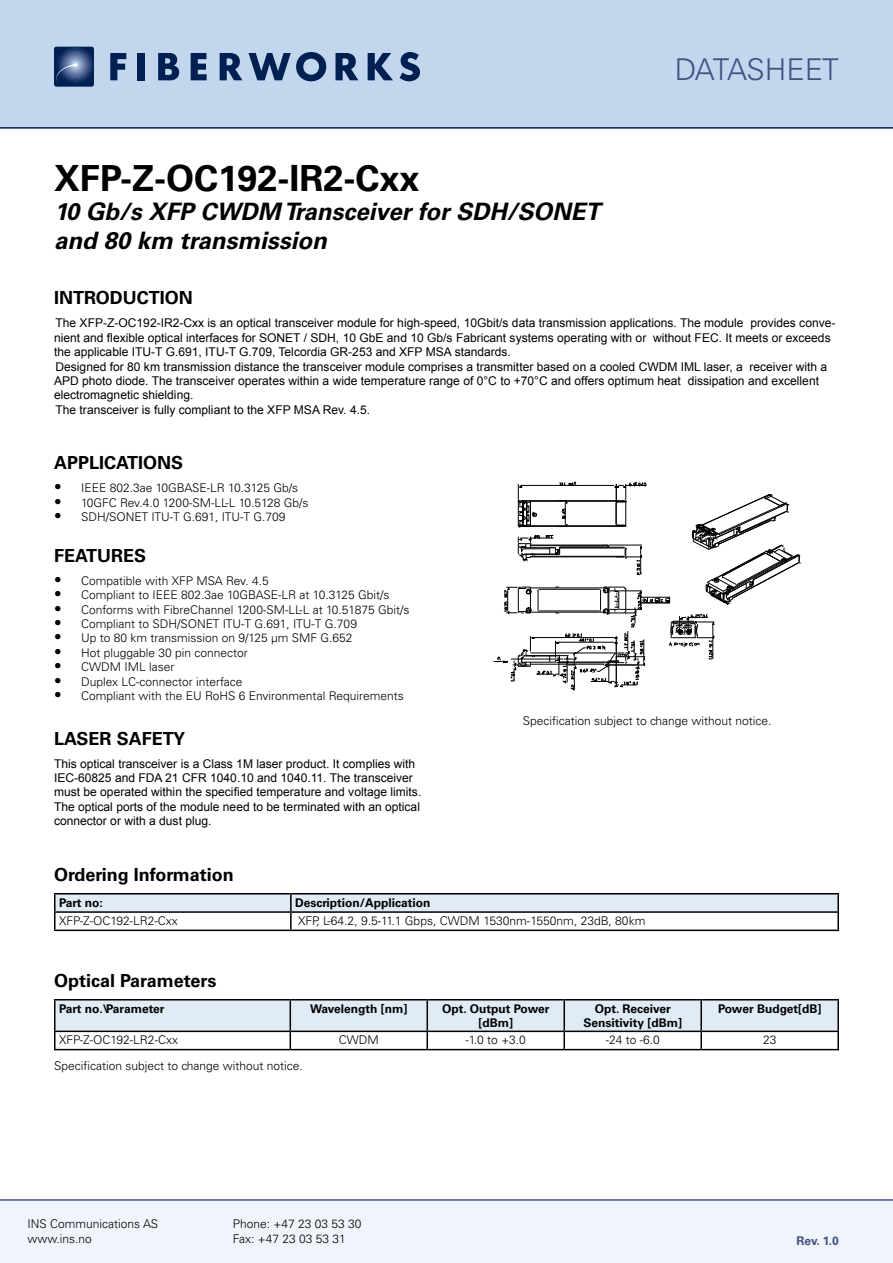
<style>
.page{position:relative;width:893px;height:1263px;background:#fff}
.page>*{position:absolute;margin:0;border:0;box-sizing:border-box;transform-origin:0 0}
.t1{font:700 36px "Univers LT Std";color:#000}
.t2{font:300 30px "Univers LT Std";color:#445283}
.t3{font:italic 700 24px/28.8px "Univers LT Std";color:#000}
.t4{font:700 18px "Univers LT Std";color:#000}
.t5{font:12px/14.4px "Arial";color:#000}
.t6{font:300 12px/14.4px "Univers LT Std";color:#000}
.t7{font:700 12px/14.4px "Univers LT Std";color:#000;text-align:center}
.t8{font:700 12px "Univers LT Std";color:#445283}
.s1{font-size:15px}
</style>
<div class="page">
<div style="left:0;top:1199px;width:893px;height:64px;background:#f0f5fb"></div>
<div style="left:0;top:0;width:893px;height:129px;background:#c2d7ed"></div>
<svg style="left:110px;top:53px;width:16px;height:27px"></svg>
<div style="left:138px;top:53px;width:7px;height:27px;background:#002052"></div>
<svg style="left:158px;top:53px;width:21px;height:27px"></svg>
<svg style="left:191px;top:53px;width:16px;height:27px"></svg>
<svg style="left:220px;top:53px;width:22px;height:27px"></svg>
<svg style="left:248px;top:52px;width:78px;height:29px;background:#607b9f"></svg>
<svg style="left:336px;top:53px;width:22px;height:27px"></svg>
<svg style="left:368px;top:53px;width:25px;height:27px"></svg>
<svg style="left:400px;top:52px;width:20px;height:29px"></svg>
<div style="left:54px;top:47px;width:40px;height:40px;background:#3f5c85;border-radius:2px"></div>
<svg style="left:51px;top:47px;width:44px;height:39px;background:#3e5984"></svg>
<hr style="left:54px;top:999px;width:236px;height:1px;background:#000">
<hr style="left:290px;top:999px;width:137px;height:1px;background:#000">
<hr style="left:427px;top:999px;width:137px;height:1px;background:#000">
<hr style="left:564px;top:999px;width:137px;height:1px;background:#000">
<hr style="left:701px;top:999px;width:138px;height:1px;background:#000">
<svg style="left:54px;top:1000px;width:785px;height:49px"></svg>
<hr style="left:54px;top:1049px;width:236px;height:1px;background:#000">
<hr style="left:290px;top:1049px;width:137px;height:1px;background:#000">
<hr style="left:427px;top:1049px;width:137px;height:1px;background:#000">
<hr style="left:564px;top:1049px;width:137px;height:1px;background:#000">
<hr style="left:701px;top:1049px;width:138px;height:1px;background:#000">
<hr style="left:54px;top:893px;width:237px;height:1px;background:#000">
<hr style="left:291px;top:893px;width:548px;height:1px;background:#000">
<svg style="left:54px;top:894px;width:785px;height:35px"></svg>
<hr style="left:54px;top:929px;width:237px;height:2px;background:#000">
<hr style="left:291px;top:929px;width:548px;height:2px;background:#000">
<svg style="left:494px;top:481px;width:307px;height:210px"></svg>
<h1 class="t1" style="left:54px;top:158px;width:367px">XFP-Z-OC192-IR2-Cxx</h1>
<h3 class="t3" style="left:54px;top:198px;width:547px">10 Gb/s XFP CWDM Transceiver for SDH/SONET and 80 km transmission</h3>
<h2 class="t2" style="left:675px;top:51px;width:166px">Datasheet</h2>
<h3 class="t4" style="left:54px;top:288px;width:140px">INTRODUCTION</h3>
<p class="t5" style="left:54px;top:316px;width:783px">The XFP-Z-OC192-IR2-Cxx is an optical transceiver module for high-speed, 10Gbit/s data transmission applications. The module provides conve&shy;nient and flexible optical interfaces for SONET / SDH, 10 GbE and 10 Gb/s Fabricant systems operating with or without FEC. It meets or exceeds the applicable ITU-T G.691, ITU-T G.709, Telcordia GR-253 and XFP MSA standards.<br>Designed for 80 km transmission distance the transceiver module comprises a transmitter based on a cooled CWDM IML laser, a receiver with a APD photo diode. The transceiver operates within a wide temperature range of 0°C to +70°C and offers optimum heat dissipation and excellent electromagnetic shielding.<br>The transceiver is fully compliant to the XFP MSA Rev. 4.5.</p>
<h3 class="t4" style="left:54px;top:452px;width:131px">APPLICATIONS</h3>
<p class="t6" style="left:54px;top:481px;width:38px"><span class="s1">•</span> IEEE</p>
<p class="t6" style="left:110px;top:481px;width:84px">802.3ae 10GBASE</p>
<p class="t6" style="left:207px;top:481px;width:93px">-LR 10.3125 Gb/s</p>
<p class="t6" style="left:54px;top:495px;width:256px"><span class="s1">•</span> 10GFC Rev.4.0 1200-SM-LL-L 10.5128 Gb/s</p>
<p class="t6" style="left:54px;top:510px;width:233px"><span class="s1">•</span> SDH/SONET ITU-T G.691, ITU-T G.709</p>
<h3 class="t4" style="left:54px;top:545px;width:94px">FEATURES</h3>
<p class="t6" style="left:54px;top:573px;width:216px"><span class="s1">•</span> Compatible with XFP MSA Rev. 4.5</p>
<p class="t6" style="left:54px;top:588px;width:110px"><span class="s1">•</span> Compliant to IEEE</p>
<p class="t6" style="left:181px;top:588px;width:84px">802.3ae 10GBASE</p>
<p class="t6" style="left:278px;top:588px;width:113px">-LR at 10.3125 Gbit/s</p>
<p class="t6" style="left:54px;top:602px;width:357px"><span class="s1">•</span> Conforms with FibreChannel 1200-SM-LL-L at 10.51875 Gbit/s</p>
<p class="t6" style="left:54px;top:617px;width:304px"><span class="s1">•</span> Compliant to SDH/SONET ITU-T G.691, ITU-T G.709</p>
<p class="t6" style="left:54px;top:631px;width:300px"><span class="s1">•</span> Up to 80 km transmission on 9/125 µm SMF G.652</p>
<p class="t6" style="left:54px;top:645px;width:195px"><span class="s1">•</span> Hot pluggable 30 pin connector</p>
<p class="t6" style="left:54px;top:660px;width:122px"><span class="s1">•</span> CWDM IML laser</p>
<p class="t6" style="left:54px;top:674px;width:190px"><span class="s1">•</span> Duplex LC-connector interface</p>
<p class="t6" style="left:54px;top:689px;width:351px"><span class="s1">•</span> Compliant with the E U RoHS 6 Environmental Requirements</p>
<h3 class="t4" style="left:54px;top:728px;width:133px">LASER SAFETY</h3>
<p class="t5" style="left:54px;top:756px;width:369px">This optical transceiver is a Class 1M laser product. It complies with IEC-60825 and FDA 21 CFR 1040.10 and 1040.11. The transceiver must be operated within the specified temperature and voltage limits.<br>The optical ports of the module need to be terminated with an optical connector or with a dust plug.</p>
<p class="t6" style="left:523px;top:714px;width:250px">Specification subject to change without notice.</p>
<h3 class="t4" style="left:54px;top:864px;width:181px">Ordering Information</h3>
<p class="t7" style="left:59px;top:895px;width:45px">Part no:</p>
<p class="t7" style="left:295px;top:895px;width:137px">Description/Application</p>
<p class="t6" style="left:59px;top:913px;width:120px">XFP-Z-OC192-LR2-Cxx</p>
<p class="t6" style="left:298px;top:913px;width:349px">XFP, L-64.2, 9.5-11.1 Gbps, CWDM 1530nm-1550nm, 23dB, 80km</p>
<h3 class="t4" style="left:54px;top:970px;width:164px">Optical Parameters</h3>
<p class="t7" style="left:59px;top:1001px;width:107px">Part no.\Parameter</p>
<p class="t7" style="left:310px;top:1001px;width:99px">Wavelength [nm]</p>
<p class="t7" style="left:442px;top:1001px;width:109px">Opt. Output Power [dBm]</p>
<p class="t7" style="left:583px;top:1001px;width:100px">Opt. Receiver<br>Sensitivity [dBm]</p>
<p class="t7" style="left:718px;top:1001px;width:105px">Power Budget[dB]</p>
<p class="t6" style="left:59px;top:1033px;width:120px">XFP-Z-OC192-LR2-Cxx</p>
<p class="t6" style="left:339px;top:1033px;width:41px">CWDM</p>
<p class="t6" style="left:466px;top:1033px;width:62px">-1.0 to +3.0</p>
<p class="t6" style="left:606px;top:1033px;width:56px">-24 to -6.0</p>
<p class="t6" style="left:763px;top:1033px;width:15px">23</p>
<p class="t6" style="left:54px;top:1058px;width:250px">Specification subject to change without notice.</p>
<p class="t6" style="left:27px;top:1217px;width:124px">INS Communications AS www.ins.no</p>
<p class="t6" style="left:233px;top:1217px;width:130px">Phone: +47 23 03 53 30<br>Fax: +47 23 03 53 31</p>
<p class="t8" style="left:796px;top:1233px;width:44px">Rev. 1.0</p>
</div>
